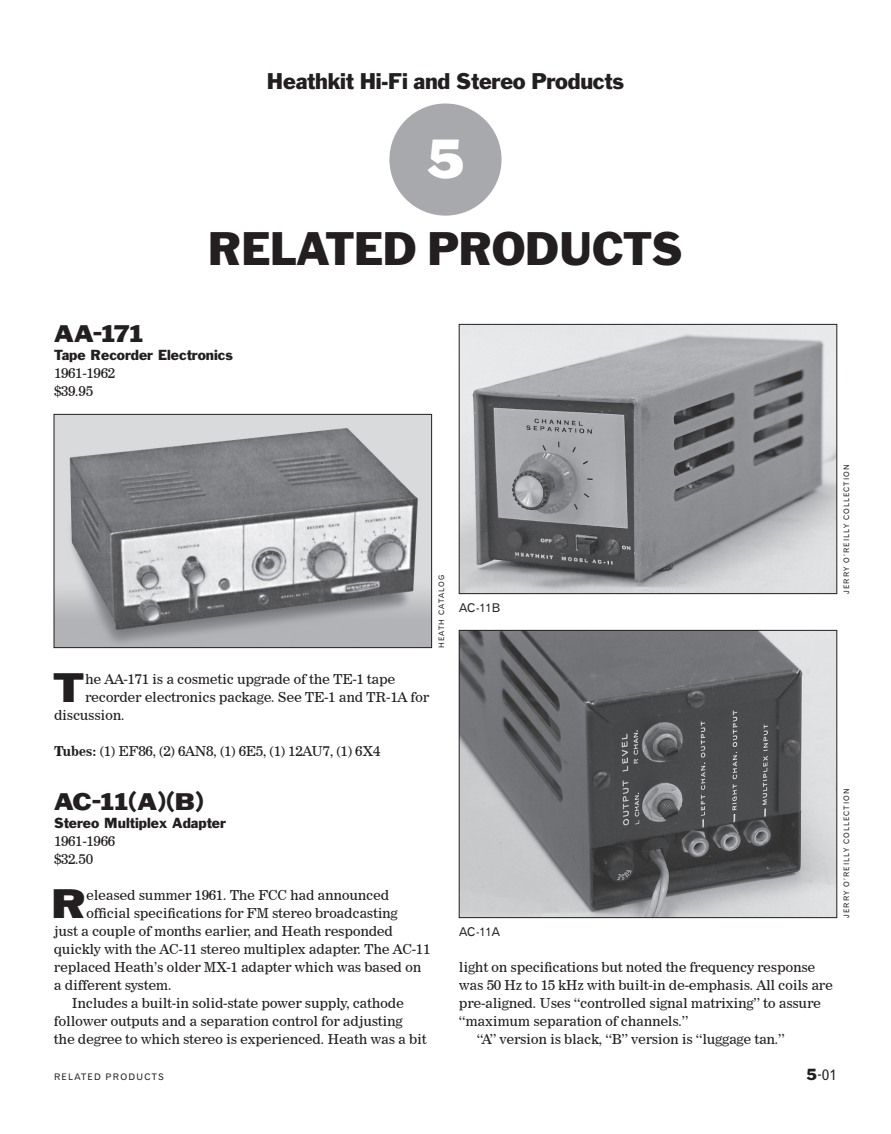
<style>
.page{position:relative;width:891px;height:1134px;background:#fff}
.page>*{position:absolute;margin:0;border:0;box-sizing:border-box;transform-origin:0 0}
.t1{font:expanded 48px "OL Franklin";color:#fff}
.t2{font:43.5px "Franklin Gothic";letter-spacing:-.01em;color:#231f20}
.t3{font:expanded 36px "OL Franklin";color:#231f20}
.t4{font:21px "Franklin Gothic";letter-spacing:-.01em;color:#231f20}
.t5{font:expanded 21px "OL Franklin";letter-spacing:.025em;color:#231f20}
.t6{font:15px "Gothic 720 BT Roman B";color:#231f20}
.t7{font:13.5px "News 705 BT Roman B";letter-spacing:-.03em;color:#231f20}
.t8{font:13.5px/18px "Franklin Gothic";color:#231f20}
.t9{font:12px "Gothic 720 BT Roman B";color:#231f20}
.t10{font:9px "Gothic 720 BT Roman B";letter-spacing:.14em;color:#231f20}
.t11{font:7.5px "Gothic 720 BT Roman B";letter-spacing:.14em;color:#231f20}
.s1{font-family:"News 705 BT Roman B"}
.s2{font-family:"News 705 BT Bold B"}
.s3{font-family:"Franklin Gothic"}
</style>
<div class="page">
<div style="left:389px;top:104px;width:113px;height:112px;background:#a8a9ad;border-radius:50%"></div>
<img style="left:56px;top:416px;width:374px;height:230px">
<div style="left:54px;top:414px;width:378px;height:234px;border:1px solid #231f20"></div>
<img style="left:461px;top:326px;width:374px;height:266px">
<div style="left:459px;top:324px;width:378px;height:270px;border:1px solid #231f20"></div>
<img style="left:461px;top:632px;width:374px;height:284px">
<div style="left:459px;top:630px;width:378px;height:288px;border:1px solid #231f20"></div>
<p class="t4" style="left:267px;top:68px;width:359px">Heathkit Hi-Fi and Stereo Products</p>
<p class="t1" style="left:427px;top:123px;width:39px">5</p>
<p class="t2" style="left:208px;top:220px;width:477px">RELATED PRODUCTS</p>
<p class="t5" style="left:54px;top:318px;width:91px">AA-171</p>
<p class="t8" style="left:54px;top:346px;width:180px">Tape Recorder Electronics<br><span class="s1">1961-1962<br>$39.95</span></p>
<p class="t11" style="left:437px;top:648px;width:74px;rotate:-90deg">heath catalog</p>
<p class="t9" style="left:459px;top:600px;width:43px">AC-11B</p>
<p class="t11" style="left:842px;top:594px;width:131px;rotate:-90deg">Jerry O’Reilly collection</p>
<p class="t3" style="left:54px;top:661px;width:32px">T</p>
<p class="t7" style="left:85px;top:671px;width:312px">he AA-171 is a cosmetic upgrade of the TE-1 tape</p>
<p class="t7" style="left:85px;top:689px;width:346px">recorder electronics package. See TE-1 and TR-1A for</p>
<p class="t7" style="left:54px;top:707px;width:72px">discussion.</p>
<p class="t7" style="left:54px;top:743px;width:328px"><span class="s2">Tubes:</span> (1) EF86, (2) 6AN8, (1) 6E5, (1) 12AU7, (1) 6X4</p>
<p class="t5" style="left:54px;top:786px;width:151px">AC-11(A)(B)</p>
<p class="t8" style="left:54px;top:814px;width:174px">Stereo Multiplex Adapter<br><span class="s1">1961-1966<br>$32.50</span></p>
<p class="t3" style="left:53px;top:877px;width:34px">R</p>
<p class="t7" style="left:86px;top:887px;width:305px">eleased summer 1961. The FCC had announced</p>
<p class="t7" style="left:86px;top:905px;width:313px">official specifications for FM stereo broadcasting</p>
<p class="t7" style="left:54px;top:923px;width:341px">just a couple of months earlier, and Heath responded</p>
<p class="t7" style="left:54px;top:941px;width:378px">quickly with the AC-11 stereo multiplex adapter. The AC-11</p>
<p class="t7" style="left:54px;top:959px;width:369px">replaced Heath’s older MX-1 adapter which was based on</p>
<p class="t7" style="left:54px;top:977px;width:119px">a different system.</p>
<p class="t7" style="left:72px;top:995px;width:334px">Includes a built-in solid-state power supply, cathode</p>
<p class="t7" style="left:54px;top:1013px;width:350px">follower outputs and a separation control for adjusting</p>
<p class="t7" style="left:54px;top:1031px;width:374px">the degree to which stereo is experienced. Heath was a bit</p>
<p class="t9" style="left:459px;top:924px;width:43px">AC-11A</p>
<p class="t7" style="left:459px;top:959px;width:358px">light on specifications but noted the frequency response</p>
<p class="t7" style="left:459px;top:977px;width:376px">was 50 Hz to 15 kHz with built-in de-emphasis. All coils are</p>
<p class="t7" style="left:459px;top:995px;width:364px">pre-aligned. Uses “controlled signal matrixing” to assure</p>
<p class="t7" style="left:459px;top:1013px;width:231px">“maximum separation of channels.”</p>
<p class="t7" style="left:477px;top:1031px;width:310px">“A” version is black, “B” version is “luggage tan.”</p>
<p class="t10" style="left:54px;top:1071px;width:112px">RELATED PRODUCTS</p>
<p class="t6" style="left:807px;top:1065px;width:32px"><span class="s3">5</span>-01</p>
<p class="t11" style="left:842px;top:918px;width:131px;rotate:-90deg">Jerry O’Reilly collection</p>
</div>
